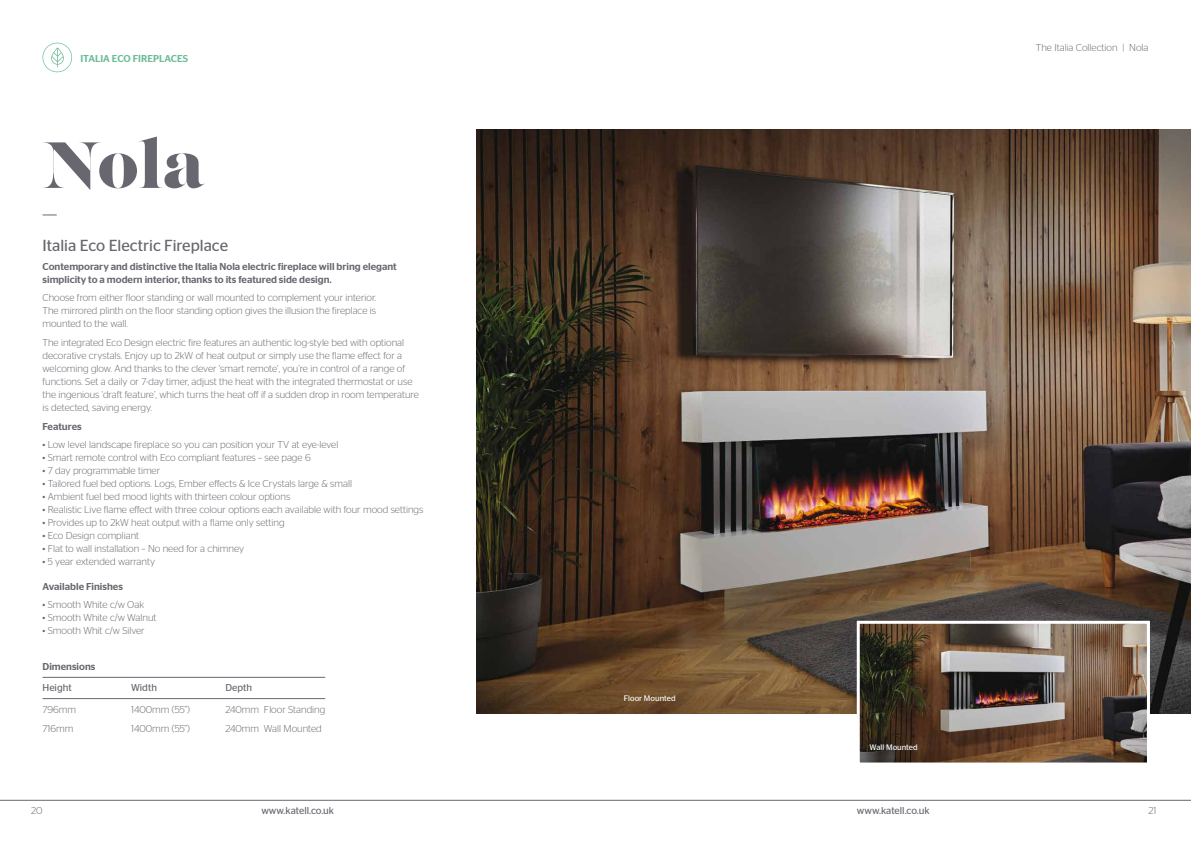
<style>
.page{position:relative;width:1191px;height:842px;background:#fff}
.page>*{position:absolute;margin:0;border:0;box-sizing:border-box;transform-origin:0 0}
.t1{font:65px "Lust Display";color:#68676f}
.t2{font:16px "Stag Sans";color:#68676f}
.t3{font:300 10px/13px "Stag Sans";color:#68676f}
.t4{font:500 10px/13px "Stag Sans";color:#68676f}
.t5{font:10px "Stag Sans";color:#68676f}
.t6{font:500 10px "Stag Sans";color:#6cbc98}
.t7{font:8px "Stag Sans";color:#fff}
</style>
<div class="page">
<hr style="left:0;top:800px;width:1191px;height:1px;background:#68676f">
<img style="left:476px;top:129px;width:715px;height:585px">
<hr style="left:43px;top:677px;width:282px;height:1px;background:#68676f">
<hr style="left:43px;top:698px;width:282px;height:1px;background:#68676f">
<svg style="left:43px;top:214px;width:14px;height:1px"></svg>
<svg style="left:42px;top:43px;width:30px;height:29px"></svg>
<img style="left:860px;top:625px;width:286px;height:136px">
<div style="left:856px;top:621px;width:294px;height:144px;border:3px solid #fff"></div>
<p class="t6" style="left:80px;top:53px;width:109px">ITALIA ECO FIREPLACES</p>
<h1 class="t1" style="left:43px;top:125px;width:163px">Nola</h1>
<h2 class="t2" style="left:43px;top:236px;width:187px">Italia Eco Electric Fireplace</h2>
<p class="t4" style="left:43px;top:260px;width:356px">Contemporary and distinctive the Italia Nola electric fireplace will bring elegant simplicity to a modern interior, thanks to its featured side design.</p>
<p class="t3" style="left:43px;top:291px;width:335px;text-align:justify">Choose from either floor standing or wall mounted to complement your interior.<br>The mirrored plinth on the floor standing option gives the illusion the fireplace is mounted to the wall.</p>
<p class="t3" style="left:43px;top:336px;width:378px">The integrated Eco Design electric fire features an authentic log-style bed with optional decorative crystals. Enjoy up to 2kW of heat output or simply use the flame effect for a welcoming glow. And thanks to the clever ‘smart remote’, you’re in control of a range of functions. Set a daily or 7-day timer, adjust the heat with the integrated thermostat or use the ingenious ‘draft feature’, which turns the heat off if a sudden drop in room temperature is detected, saving energy.</p>
<p class="t4" style="left:43px;top:420px;width:41px">Features</p>
<p class="t3" style="left:43px;top:438px;width:297px">• Low level landscape fireplace so you can position your TV at eye-level</p>
<p class="t3" style="left:43px;top:451px;width:270px">• Smart remote control with Eco compliant features – see page 6</p>
<p class="t3" style="left:43px;top:464px;width:119px">• 7 day programmable timer</p>
<p class="t3" style="left:43px;top:477px;width:311px">• Tailored fuel bed options. Logs, Ember effects &amp; Ice Crystals large &amp; small</p>
<p class="t3" style="left:43px;top:490px;width:249px">• Ambient fuel bed mood lights with thirteen colour options</p>
<p class="t3" style="left:43px;top:503px;width:382px">• Realistic Live flame effect with three colour options each available with four mood settings</p>
<p class="t3" style="left:43px;top:516px;width:243px">• Provides up to 2kW heat output with a flame only setting</p>
<p class="t3" style="left:43px;top:529px;width:98px">• Eco Design compliant</p>
<p class="t3" style="left:43px;top:542px;width:203px">• Flat to wall installation – No need for a chimney</p>
<p class="t3" style="left:43px;top:555px;width:114px">• 5 year extended warranty</p>
<p class="t4" style="left:43px;top:580px;width:82px">Available Finishes</p>
<p class="t3" style="left:43px;top:598px;width:103px">• Smooth White c/w Oak</p>
<p class="t3" style="left:43px;top:611px;width:115px">• Smooth White c/w Walnut</p>
<p class="t3" style="left:43px;top:624px;width:104px">• Smooth Whit c/w Silver</p>
<p class="t4" style="left:43px;top:659px;width:54px">Dimensions</p>
<p class="t5" style="left:43px;top:682px;width:31px">Height</p>
<p class="t5" style="left:131px;top:682px;width:27px">Width</p>
<p class="t5" style="left:225px;top:682px;width:28px">Depth</p>
<p class="t3" style="left:43px;top:700px;width:35px;line-height:18.7px">796mm<br>716mm</p>
<p class="t3" style="left:131px;top:700px;width:60px;line-height:18.7px">1400mm (55”)<br>1400mm (55”)</p>
<p class="t3" style="left:225px;top:700px;width:101px;line-height:18.7px">240mm Floor Standing<br>240mm Wall Mounted</p>
<p class="t3" style="left:1036px;top:40px;width:114px">The Italia Collection | Nola</p>
<p class="t7" style="left:624px;top:694px;width:53px">Floor Mounted</p>
<p class="t7" style="left:869px;top:742px;width:50px">Wall Mounted</p>
<p class="t3" style="left:31px;top:803px;width:13px">20</p>
<p class="t5" style="left:261px;top:804px;width:74px">www.katell.co.uk</p>
<p class="t5" style="left:857px;top:804px;width:74px">www.katell.co.uk</p>
<p class="t3" style="left:1148px;top:803px;width:9px">21</p>
</div>
